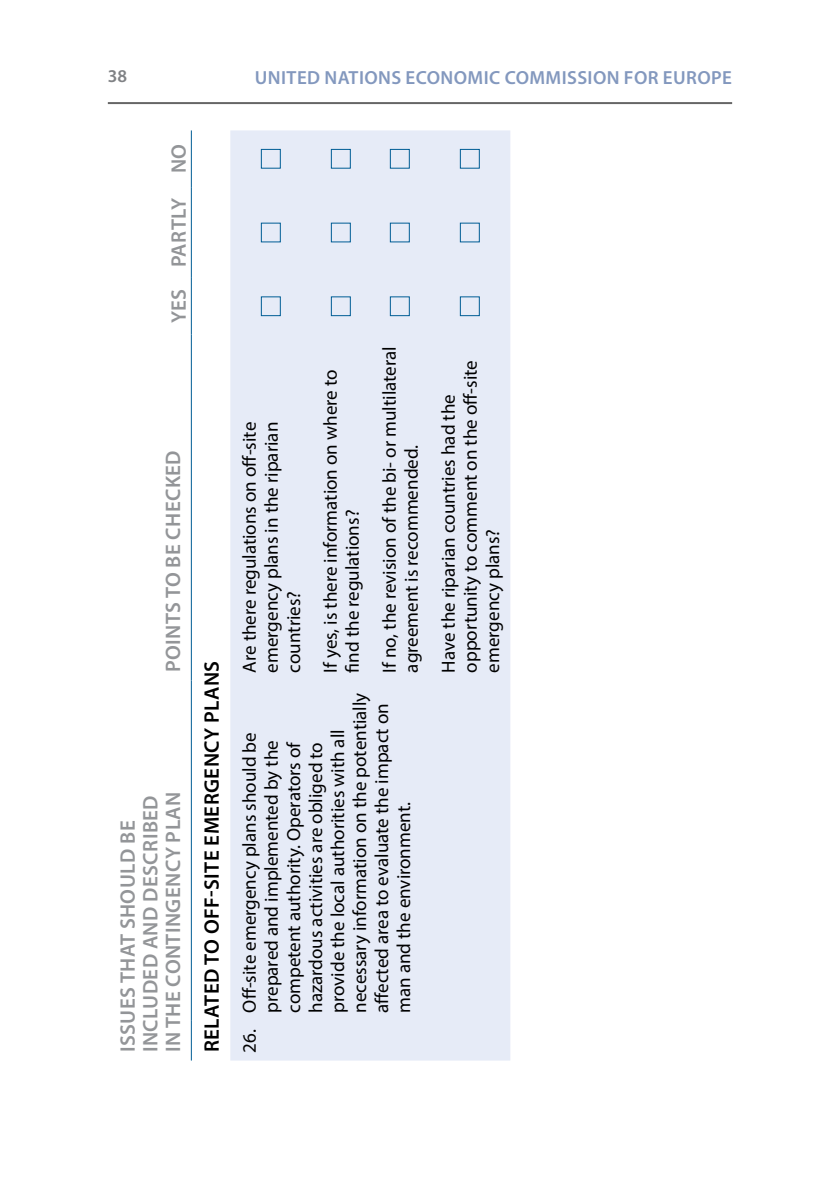
<style>
.page{position:relative;width:840px;height:1191px;background:#fff}
.page>*{position:absolute;margin:0;border:0;box-sizing:border-box;transform-origin:0 0}
.t1{font:600 21px/22.4px "Myriad Pro";letter-spacing:.02em;color:#939598}
.t2{font:600 21px "Myriad Pro";letter-spacing:.02em;color:#000}
.t3{font:19px/22px "Myriad Pro";color:#000}
.t4{font:600 19px "Myriad Pro";letter-spacing:.02em;color:#8398be}
.t5{font:600 18px "Myriad Pro";color:#808285}
</style>
<div class="page">
<hr style="left:108px;top:102px;width:623px;height:2px;background:#000">
<div style="left:230px;top:130px;width:280px;height:930px;background:#e6ebf7"></div>
<hr style="left:191px;top:1020px;width:1px;height:40px;background:#005d95">
<hr style="left:191px;top:680px;width:1px;height:340px;background:#005d95">
<hr style="left:191px;top:334px;width:1px;height:346px;background:#005d95">
<hr style="left:191px;top:278px;width:1px;height:56px;background:#005d95">
<hr style="left:191px;top:187px;width:1px;height:91px;background:#005d95">
<hr style="left:191px;top:130px;width:1px;height:57px;background:#005d95">
<div style="left:261px;top:296px;width:20px;height:20px;border:1px solid #005d95"></div>
<div style="left:261px;top:223px;width:20px;height:19px;border:1px solid #005d95"></div>
<div style="left:261px;top:149px;width:20px;height:20px;border:1px solid #005d95"></div>
<div style="left:330px;top:296px;width:20px;height:20px;border:1px solid #005d95"></div>
<div style="left:330px;top:149px;width:20px;height:20px;border:1px solid #005d95"></div>
<div style="left:389px;top:296px;width:20px;height:20px;border:1px solid #005d95"></div>
<div style="left:389px;top:149px;width:20px;height:20px;border:1px solid #005d95"></div>
<div style="left:459px;top:296px;width:20px;height:20px;border:1px solid #005d95"></div>
<div style="left:459px;top:149px;width:20px;height:20px;border:1px solid #005d95"></div>
<p class="t5" style="left:108px;top:64px;width:21px">38</p>
<p class="t4" style="left:255px;top:65px;width:478px">UNITED NATIONS ECONOMIC COMMISSION FOR EUROPE</p>
<p class="t1" style="left:167px;top:323px;width:181px;rotate:-90deg">YES PARTLY NO</p>
<p class="t1" style="left:161px;top:672px;width:224px;rotate:-90deg">POINTS TO BE CHECKED</p>
<p class="t1" style="left:116px;top:1052px;width:262px;rotate:-90deg">ISSUES THAT SHOULD BE<br>INCLUDED AND DESCRIBED<br>IN THE CONTINGENCY PLAN</p>
<p class="t2" style="left:198px;top:1052px;width:393px;rotate:-90deg">RELATED TO OFF-SITE EMERGENCY PLANS</p>
<p class="t3" style="left:238px;top:672px;width:252px;text-align:justify;rotate:-90deg">Are there regulations on off-site emergency plans in the riparian countries?</p>
<p class="t3" style="left:319px;top:672px;width:304px;rotate:-90deg">If yes, is there information on where to find the regulations?</p>
<p class="t3" style="left:378px;top:672px;width:328px;rotate:-90deg">If no, the revision of the bi- or multilateral agreement is recommended.</p>
<p class="t3" style="left:238px;top:1012px;width:322px;text-indent:-40px;rotate:-90deg">26. Off-site emergency plans should be prepared and implemented by the competent authority. Operators of hazardous activities are obliged to provide the local authorities with all necessary information on the potentially affected area to evaluate the impact on man and the environment.</p>
<p class="t3" style="left:437px;top:672px;width:314px;rotate:-90deg">Have the riparian countries had the opportunity to comment on the off-site emergency plans?</p>
</div>
